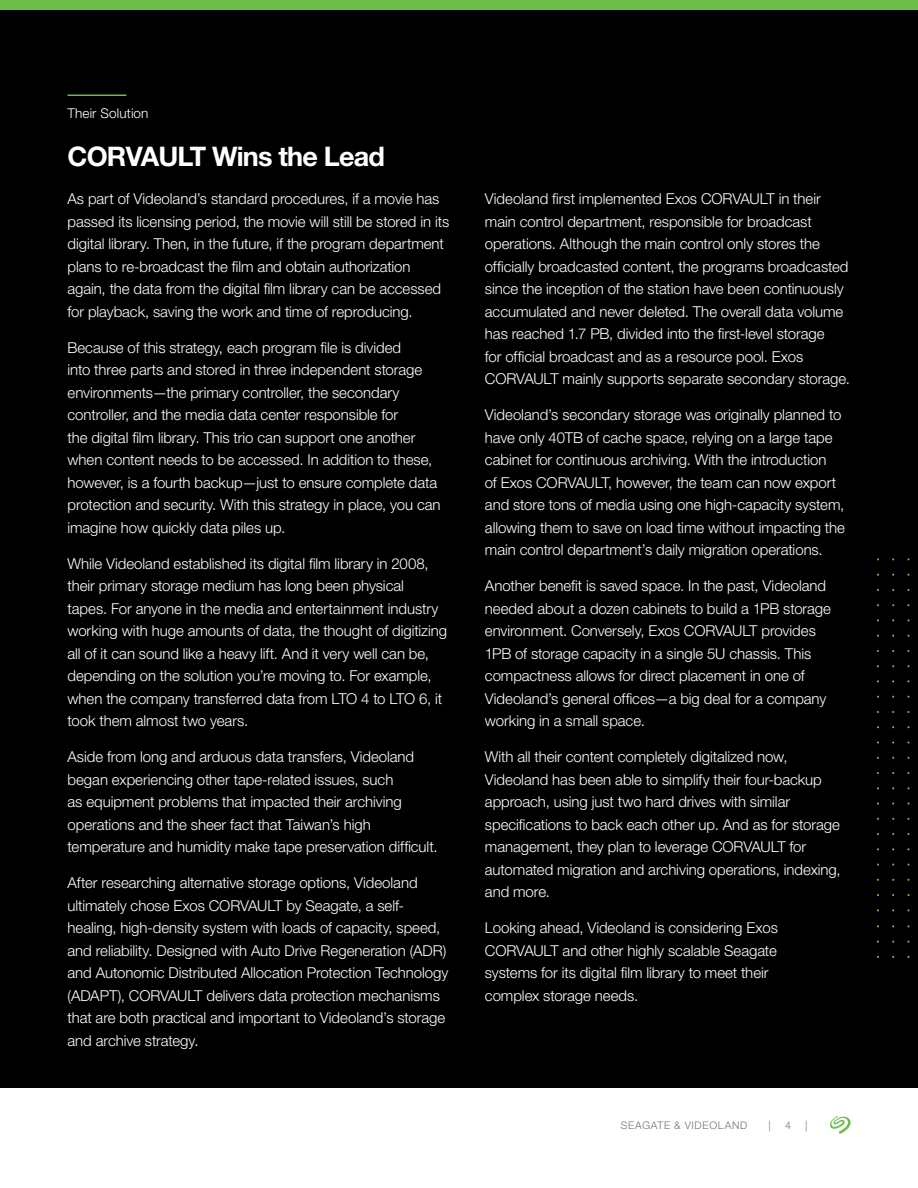
<style>
.page{position:relative;width:918px;height:1188px;background:#fff}
.page>*{position:absolute;margin:0;border:0;box-sizing:border-box;transform-origin:0 0}
.t1{font:700 27px "Helvetica Neue LT Std";letter-spacing:-.03em;color:#fff}
.t2{font:300 15px/22.5px "Helvetica Neue LT Std";letter-spacing:-.005em;color:#fff}
.t3{font:300 13.5px "Helvetica Neue LT Std";letter-spacing:.01em;color:#fff}
.t4{font:300 10.5px "Helvetica Neue LT Std";letter-spacing:.07em;color:#6a747b}
</style>
<div class="page">
<svg style="left:830px;top:1116px;width:21px;height:18px"></svg>
<div style="left:0;top:0;width:918px;height:21px;background:#6bbe4a"></div>
<div style="left:0;top:10px;width:918px;height:1078px;background:#000"></div>
<hr style="left:68px;top:94px;width:58px;height:2px;background:#6bbe4a">
<p class="t3" style="left:68px;top:105px;width:83px">Their Solution</p>
<h1 class="t1" style="left:68px;top:140px;width:319px">CORVAULT Wins the Lead</h1>
<p class="t2" style="left:68px;top:187px;width:383px">As part of Videoland’s standard procedures, if a movie has passed its licensing period, the movie will still be stored in its digital library. Then, in the future, if the program department plans to re-broadcast the film and obtain authorization again, the data from the digital film library can be accessed for playback, saving the work and time of reproducing.</p>
<p class="t2" style="left:68px;top:336px;width:375px">Because of this strategy, each program file is divided<br>into three parts and stored in three independent storage environments—the primary controller, the secondary controller, and the media data center responsible for<br>the digital film library. This trio can support one another when content needs to be accessed. In addition to these, however, is a fourth backup—just to ensure complete data protection and security. With this strategy in place, you can imagine how quickly data piles up.</p>
<p class="t2" style="left:68px;top:552px;width:381px">While Videoland established its digital film library in 2008, their primary storage medium has long been physical tapes. For anyone in the media and entertainment industry working with huge amounts of data, the thought of digitizing all of it can sound like a heavy lift. And it very well can be, depending on the solution you’re moving to. For example, when the company transferred data from LTO 4 to LTO 6, it took them almost two years.</p>
<p class="t2" style="left:68px;top:745px;width:372px">Aside from long and arduous data transfers, Videoland began experiencing other tape-related issues, such<br>as equipment problems that impacted their archiving operations and the sheer fact that Taiwan’s high temperature and humidity make tape preservation difficult.</p>
<p class="t2" style="left:68px;top:871px;width:383px">After researching alternative storage options, Videoland ultimately chose Exos CORVAULT by Seagate, a self&shy;healing, high-density system with loads of capacity, speed, and reliability. Designed with Auto Drive Regeneration (ADR) and Autonomic Distributed Allocation Protection Technology (ADAPT), CORVAULT delivers data protection mechanisms that are both practical and important to Videoland’s storage and archive strategy.</p>
<p class="t2" style="left:485px;top:187px;width:367px">Videoland first implemented Exos CORVAULT in their main control department, responsible for broadcast operations. Although the main control only stores the officially broadcasted content, the programs broadcasted since the inception of the station have been continuously accumulated and never deleted. The overall data volume has reached 1.7 PB, divided into the first-level storage<br>for official broadcast and as a resource pool. Exos CORVAULT mainly supports separate secondary storage.</p>
<p class="t2" style="left:485px;top:403px;width:362px">Videoland’s secondary storage was originally planned to have only 40TB of cache space, relying on a large tape cabinet for continuous archiving. With the introduction<br>of Exos CORVAULT, however, the team can now export and store tons of media using one high-capacity system, allowing them to save on load time without impacting the main control department’s daily migration operations.</p>
<p class="t2" style="left:485px;top:574px;width:348px">Another benefit is saved space. In the past, Videoland needed about a dozen cabinets to build a 1PB storage environment. Conversely, Exos CORVAULT provides 1PB of storage capacity in a single 5U chassis. This compactness allows for direct placement in one of Videoland’s general offices—a big deal for a company working in a small space.</p>
<p class="t2" style="left:485px;top:745px;width:357px">With all their content completely digitalized now, Videoland has been able to simplify their four-backup approach, using just two hard drives with similar specifications to back each other up. And as for storage management, they plan to leverage CORVAULT for automated migration and archiving operations, indexing, and more.</p>
<p class="t2" style="left:485px;top:916px;width:294px">Looking ahead, Videoland is considering Exos CORVAULT and other highly scalable Seagate systems for its digital film library to meet their complex storage needs.</p>
<p class="t4" style="left:621px;top:1118px;width:128px">SEAGATE &amp; VIDEOLAND</p>
<p class="t4" style="left:769px;top:1118px;width:4px">|</p>
<p class="t4" style="left:785px;top:1118px;width:7px">4</p>
<p class="t4" style="left:805px;top:1118px;width:4px">|</p>
</div>
